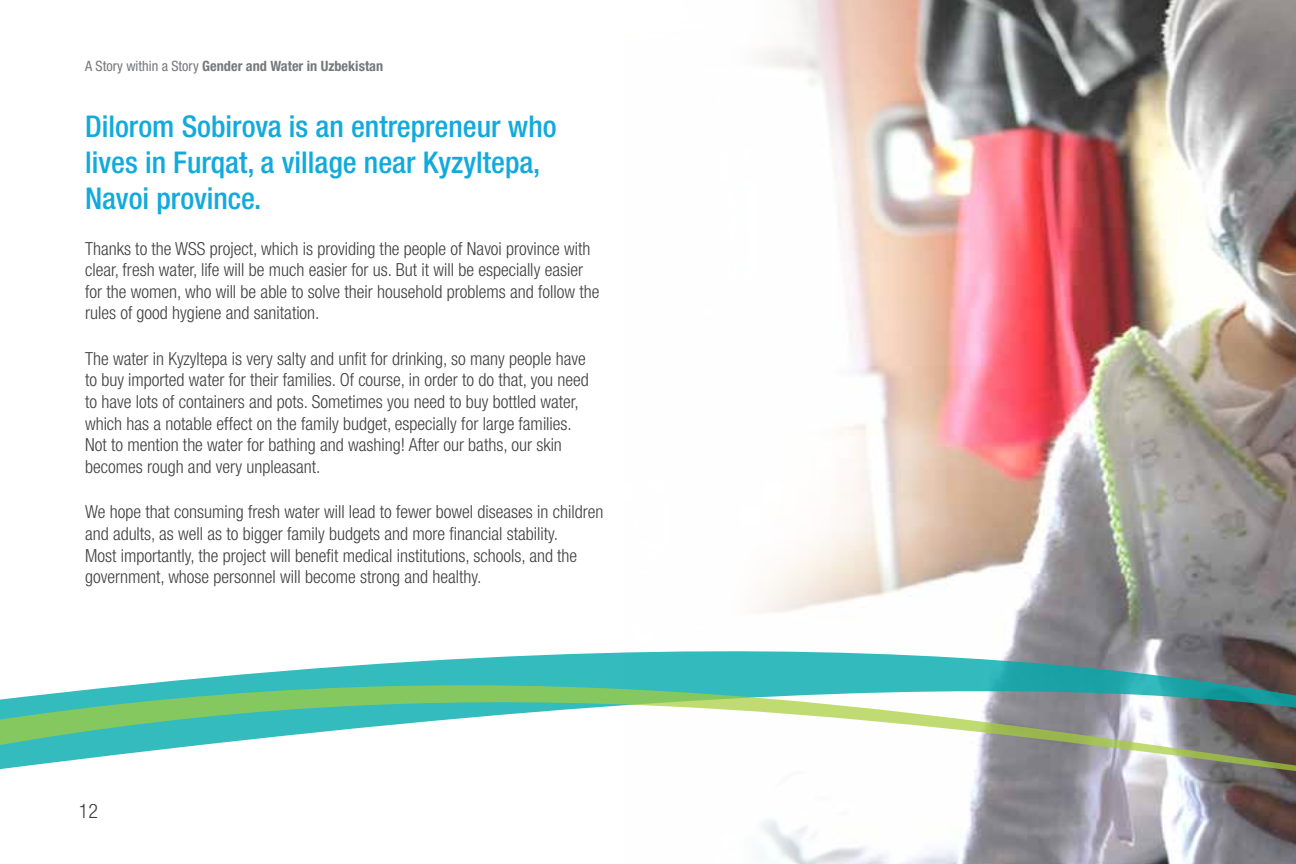
<style>
.page{position:relative;width:1296px;height:864px;background:#fff}
.page>*{position:absolute;margin:0;border:0;box-sizing:border-box;transform-origin:0 0}
.t1{font:500 condensed 30px/36px "Helvetica Neue";color:#12aadc}
.t2{font:300 condensed 20px "Helvetica Neue";color:#414042}
.t3{font:300 condensed 18px/21.6px "Helvetica Neue";color:#414042}
.t4{font:700 condensed 14.2px "Helvetica Neue";color:#77787b}
.s1{font-weight:400}
</style>
<div class="page">
<img style="left:945px;top:0;width:351px;height:864px">
<img style="left:761px;top:0;width:184px;height:864px">
<svg style="left:152px;top:649px;width:1144px;height:200px"></svg>
<svg style="left:0;top:683px;width:1296px;height:153px"></svg>
<p class="t4" style="left:85px;top:58px;width:300px"><span class="s1">A Story within a Story</span> Gender and Water in Uzbekistan</p>
<h1 class="t1" style="left:85px;top:108px;width:473px">Dilorom Sobirova is an entrepreneur who lives in Furqat, a village near Kyzyltepa,<br>Navoi province.</h1>
<p class="t3" style="left:85px;top:237px;width:516px">Thanks to the WSS project, which is providing the people of Navoi province with clear, fresh water, life will be much easier for us. But it will be especially easier for the women, who will be able to solve their household problems and follow the rules of good hygiene and sanitation.</p>
<p class="t3" style="left:85px;top:348px;width:505px">The water in Kyzyltepa is very salty and unfit for drinking, so many people have to buy imported water for their families. Of course, in order to do that, you need to have lots of containers and pots. Sometimes you need to buy bottled water, which has a notable effect on the family budget, especially for large families.<br>Not to mention the water for bathing and washing! After our baths, our skin becomes rough and very unpleasant.</p>
<p class="t3" style="left:85px;top:501px;width:520px">We hope that consuming fresh water will lead to fewer bowel diseases in children and adults, as well as to bigger family budgets and more financial stability.<br>Most importantly, the project will benefit medical institutions, schools, and the government, whose personnel will become strong and healthy.</p>
<p class="t2" style="left:79px;top:799px;width:21px">12</p>
</div>
